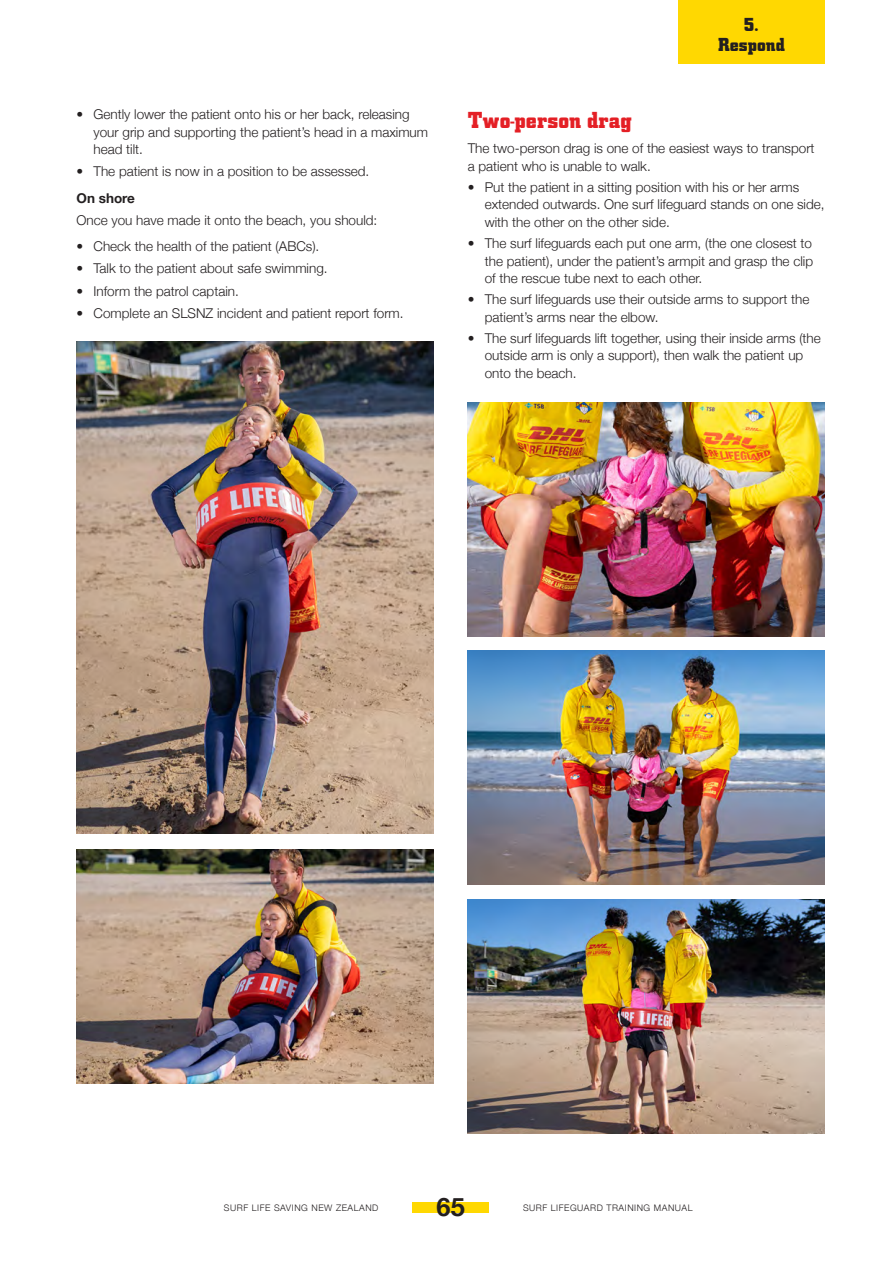
<style>
.page{position:relative;width:893px;height:1263px;background:#fff}
.page>*{position:absolute;margin:0;border:0;box-sizing:border-box;transform-origin:0 0}
.t1{font:700 25.35px "Helvetica Neue";color:#231f20}
.Heading_2{font:700 24px "Centrum";letter-spacing:.005em;color:#e41f25}
.Heading_3{font:700 19.5px "Centrum";letter-spacing:.005em;color:#231f20}
.BODY{font:300 13.5px/17.2px "Helvetica Neue";color:#231f20}
.Heading_4{font:700 13.5px "Helvetica Neue";color:#231f20}
.t2{font:300 9px "Helvetica Neue";letter-spacing:.06em;color:#231f20}
</style>
<div class="page">
<div style="left:413px;top:1202px;width:76px;height:11px;background:#ffd801"></div>
<div style="left:678px;top:0;width:147px;height:64px;background:#ffd801"></div>
<img style="left:77px;top:341px;width:357px;height:492px">
<img style="left:77px;top:849px;width:357px;height:234px">
<img style="left:468px;top:402px;width:357px;height:234px">
<img style="left:468px;top:651px;width:357px;height:234px">
<img style="left:468px;top:899px;width:357px;height:234px">
<p class="BODY" style="left:94px;top:105px;width:336px;text-indent:-17px">• Gently lower the patient onto his or her back, releasing your grip and supporting the patient’s head in a maximum head tilt.</p>
<p class="BODY" style="left:77px;top:162px;width:294px">• The patient is now in a position to be assessed.</p>
<p class="Heading_4" style="left:77px;top:188px;width:60px">On shore</p>
<p class="BODY" style="left:77px;top:210px;width:302px">Once you have made it onto the beach, you should:</p>
<p class="BODY" style="left:77px;top:236px;width:244px">• Check the health of the patient (ABCs).</p>
<p class="BODY" style="left:77px;top:259px;width:253px">• Talk to the patient about safe swimming.</p>
<p class="BODY" style="left:77px;top:281px;width:164px">• Inform the patrol captain.</p>
<p class="BODY" style="left:77px;top:304px;width:329px">• Complete an SLSNZ incident and patient report form.</p>
<p class="Heading_3" style="left:744px;top:14px;width:16px">5.</p>
<p class="Heading_3" style="left:718px;top:34px;width:69px">Respond</p>
<p class="Heading_2" style="left:468px;top:106px;width:166px">Two-person drag</p>
<p class="BODY" style="left:468px;top:139px;width:348px">The two-person drag is one of the easiest ways to transport a patient who is unable to walk.</p>
<p class="BODY" style="left:485px;top:178px;width:341px;text-indent:-17px">• Put the patient in a sitting position with his or her arms extended outwards. One surf lifeguard stands on one side, with the other on the other side.</p>
<p class="BODY" style="left:485px;top:234px;width:330px;text-align:justify;text-indent:-17px">• The surf lifeguards each put one arm, (the one closest to the patient), under the patient’s armpit and grasp the clip of the rescue tube next to each other.</p>
<p class="BODY" style="left:485px;top:290px;width:326px;text-indent:-17px">• The surf lifeguards use their outside arms to support the patient’s arms near the elbow.</p>
<p class="BODY" style="left:485px;top:329px;width:338px;text-indent:-17px">• The surf lifeguards lift together, using their inside arms (the outside arm is only a support), then walk the patient up onto the beach.</p>
<p class="t2" style="left:224px;top:1200px;width:156px">SURF LIFE SAVING NEW ZEALAND</p>
<h1 class="t1" style="left:437px;top:1187px;width:30px">65</h1>
<p class="t2" style="left:523px;top:1200px;width:171px">SURF LIFEGUARD TRAINING MANUAL</p>
</div>
